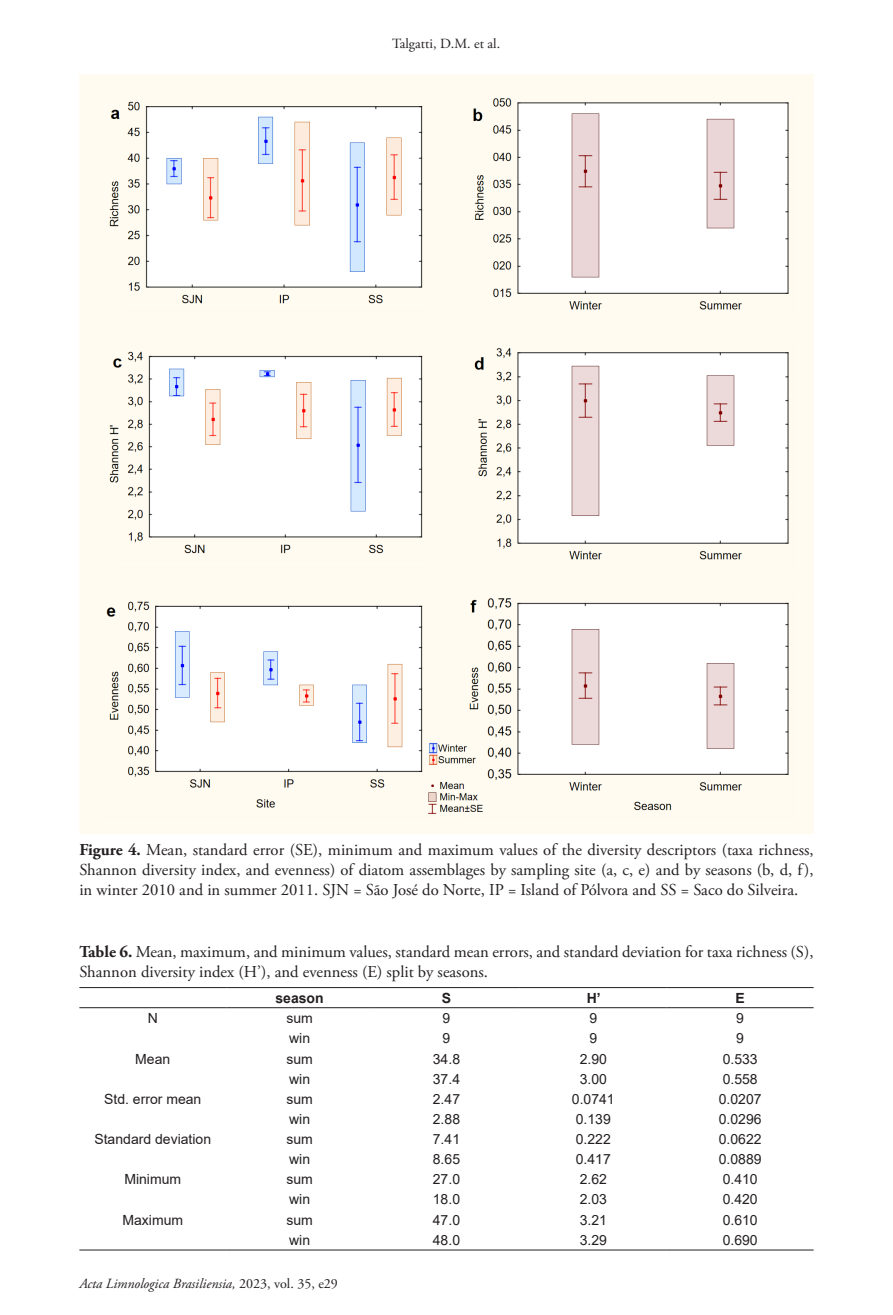
<style>
.page{position:relative;width:893px;height:1315px;background:#fff}
.page>*{position:absolute;margin:0;border:0;box-sizing:border-box;transform-origin:0 0}
.FigureCaption{font:16.62px/19.9px "Adobe Garamond Pro";color:#231f20;text-align:justify}
.TableTitle{font:16.62px/19.9px "Adobe Garamond Pro";color:#231f20}
.TableBody{font:14px "Arial";color:#231f20}
.t1{font:italic 14px "Adobe Garamond Pro";color:#231f20}
.t2{font:14px "Adobe Garamond Pro";color:#231f20}
.TableHead{font:700 14px "Arial";color:#231f20}
.s1{font-weight:700}
.s2{font-style:normal}
</style>
<div class="page">
<hr style="left:79px;top:987px;width:147px;height:1px;background:#231f20">
<hr style="left:79px;top:1007px;width:147px;height:1px;background:#231f20">
<hr style="left:226px;top:987px;width:147px;height:1px;background:#231f20">
<hr style="left:226px;top:1007px;width:147px;height:1px;background:#231f20">
<hr style="left:373px;top:987px;width:147px;height:1px;background:#231f20">
<hr style="left:373px;top:1007px;width:147px;height:1px;background:#231f20">
<hr style="left:520px;top:987px;width:147px;height:1px;background:#231f20">
<hr style="left:520px;top:1007px;width:147px;height:1px;background:#231f20">
<hr style="left:667px;top:987px;width:147px;height:1px;background:#231f20">
<hr style="left:667px;top:1007px;width:147px;height:1px;background:#231f20">
<hr style="left:79px;top:1249px;width:147px;height:1px;background:#231f20">
<hr style="left:226px;top:1249px;width:147px;height:1px;background:#231f20">
<hr style="left:373px;top:1249px;width:147px;height:1px;background:#231f20">
<hr style="left:520px;top:1249px;width:147px;height:1px;background:#231f20">
<hr style="left:667px;top:1249px;width:147px;height:1px;background:#231f20">
<img style="left:79px;top:74px;width:735px;height:759px">
<p class="t2" style="left:392px;top:35px;width:110px">Talgatti, D.M. et al.</p>
<p class="FigureCaption" style="left:79px;top:840px;width:736px"><span class="s1">Figure 4.</span> Mean, standard error (SE), minimum and maximum values of the diversity descriptors (taxa richness, Shannon diversity index, and evenness) of diatom assemblages by sampling site (a, c, e) and by seasons (b, d, f), in winter 2010 and in summer 2011. SJN = São José do Norte, IP = Island of Pólvora and SS = Saco do Silveira.</p>
<p class="TableTitle" style="left:79px;top:942px;width:736px"><span class="s1">Table 6.</span> Mean, maximum, and minimum values, standard mean errors, and standard deviation for taxa richness (S),<br>Shannon diversity index (H’), and evenness (E) split by seasons.</p>
<p class="TableHead" style="left:275px;top:988px;width:50px">season</p>
<p class="TableHead" style="left:442px;top:988px;width:11px">S</p>
<p class="TableHead" style="left:587px;top:988px;width:15px">H’</p>
<p class="TableHead" style="left:735px;top:988px;width:11px">E</p>
<p class="TableBody" style="left:148px;top:1008px;width:12px">N</p>
<p class="TableBody" style="left:286px;top:1008px;width:28px">sum</p>
<p class="TableBody" style="left:443px;top:1008px;width:9px">9</p>
<p class="TableBody" style="left:589px;top:1008px;width:9px">9</p>
<p class="TableBody" style="left:736px;top:1008px;width:9px">9</p>
<p class="TableBody" style="left:289px;top:1029px;width:22px">win</p>
<p class="TableBody" style="left:443px;top:1029px;width:9px">9</p>
<p class="TableBody" style="left:589px;top:1029px;width:9px">9</p>
<p class="TableBody" style="left:736px;top:1029px;width:9px">9</p>
<p class="TableBody" style="left:135px;top:1049px;width:37px">Mean</p>
<p class="TableBody" style="left:286px;top:1049px;width:28px">sum</p>
<p class="TableBody" style="left:433px;top:1049px;width:29px">34.8</p>
<p class="TableBody" style="left:580px;top:1049px;width:29px">2.90</p>
<p class="TableBody" style="left:723px;top:1049px;width:37px">0.533</p>
<p class="TableBody" style="left:289px;top:1069px;width:22px">win</p>
<p class="TableBody" style="left:433px;top:1069px;width:29px">37.4</p>
<p class="TableBody" style="left:580px;top:1069px;width:29px">3.00</p>
<p class="TableBody" style="left:723px;top:1069px;width:37px">0.558</p>
<p class="TableBody" style="left:104px;top:1089px;width:99px">Std. error mean</p>
<p class="TableBody" style="left:286px;top:1089px;width:28px">sum</p>
<p class="TableBody" style="left:433px;top:1089px;width:29px">2.47</p>
<p class="TableBody" style="left:572px;top:1089px;width:44px">0.0741</p>
<p class="TableBody" style="left:719px;top:1089px;width:44px">0.0207</p>
<p class="TableBody" style="left:289px;top:1109px;width:22px">win</p>
<p class="TableBody" style="left:433px;top:1109px;width:29px">2.88</p>
<p class="TableBody" style="left:576px;top:1109px;width:37px">0.139</p>
<p class="TableBody" style="left:719px;top:1109px;width:44px">0.0296</p>
<p class="TableBody" style="left:94px;top:1129px;width:118px">Standard deviation</p>
<p class="TableBody" style="left:286px;top:1129px;width:28px">sum</p>
<p class="TableBody" style="left:433px;top:1129px;width:29px">7.41</p>
<p class="TableBody" style="left:576px;top:1129px;width:37px">0.222</p>
<p class="TableBody" style="left:719px;top:1129px;width:44px">0.0622</p>
<p class="TableBody" style="left:289px;top:1149px;width:22px">win</p>
<p class="TableBody" style="left:433px;top:1149px;width:29px">8.65</p>
<p class="TableBody" style="left:576px;top:1149px;width:37px">0.417</p>
<p class="TableBody" style="left:719px;top:1149px;width:44px">0.0889</p>
<p class="TableBody" style="left:124px;top:1169px;width:58px">Minimum</p>
<p class="TableBody" style="left:286px;top:1169px;width:28px">sum</p>
<p class="TableBody" style="left:433px;top:1169px;width:29px">27.0</p>
<p class="TableBody" style="left:580px;top:1169px;width:29px">2.62</p>
<p class="TableBody" style="left:723px;top:1169px;width:37px">0.410</p>
<p class="TableBody" style="left:289px;top:1189px;width:22px">win</p>
<p class="TableBody" style="left:433px;top:1189px;width:29px">18.0</p>
<p class="TableBody" style="left:580px;top:1189px;width:29px">2.03</p>
<p class="TableBody" style="left:723px;top:1189px;width:37px">0.420</p>
<p class="TableBody" style="left:122px;top:1210px;width:62px">Maximum</p>
<p class="TableBody" style="left:286px;top:1210px;width:28px">sum</p>
<p class="TableBody" style="left:433px;top:1210px;width:29px">47.0</p>
<p class="TableBody" style="left:580px;top:1210px;width:29px">3.21</p>
<p class="TableBody" style="left:723px;top:1210px;width:37px">0.610</p>
<p class="TableBody" style="left:289px;top:1230px;width:22px">win</p>
<p class="TableBody" style="left:433px;top:1230px;width:29px">48.0</p>
<p class="TableBody" style="left:580px;top:1230px;width:29px">3.29</p>
<p class="TableBody" style="left:723px;top:1230px;width:37px">0.690</p>
<p class="t1" style="left:79px;top:1275px;width:260px">Acta Limnologica Brasiliensia, <span class="s2">2023, vol. 35, e29</span></p>
</div>
